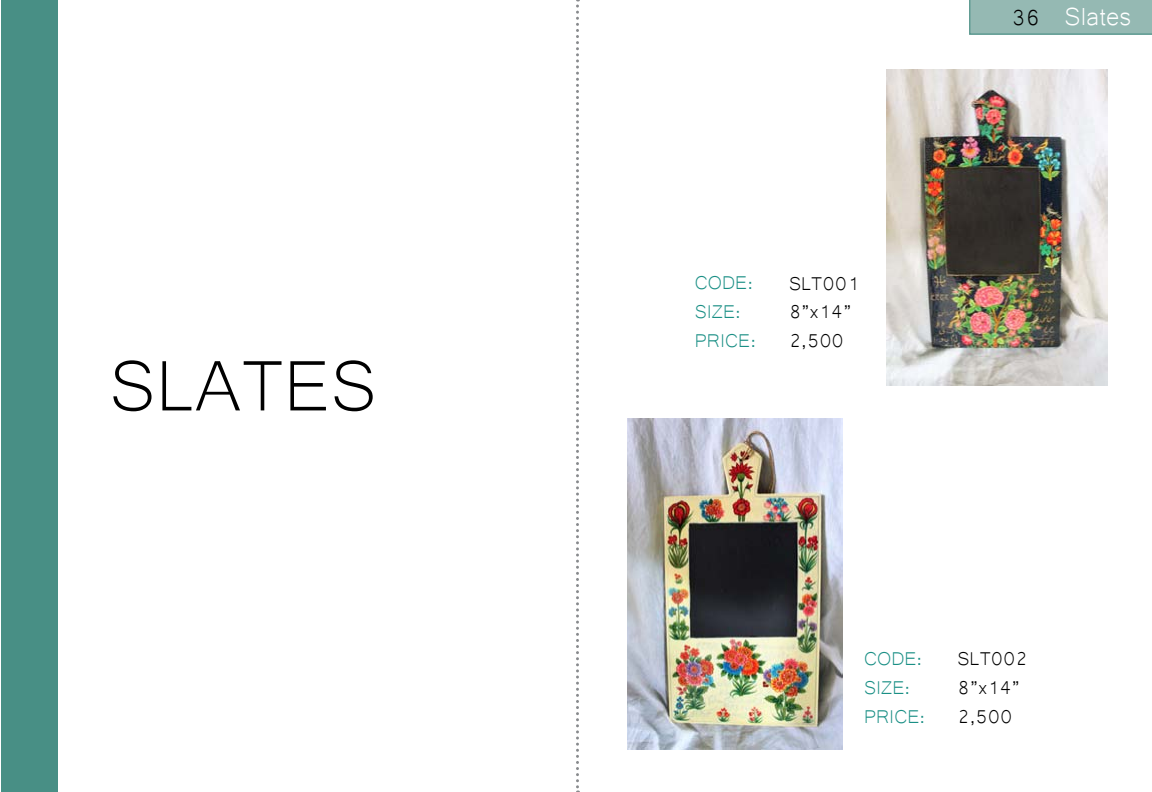
<style>
.page{position:relative;width:1152px;height:792px;background:#fff}
.page>*{position:absolute;margin:0;border:0;box-sizing:border-box;transform-origin:0 0}
.t1{font:92px "Microsoft Yi Baiti";color:#000}
.t2{font:32px "Microsoft Yi Baiti";color:#fff}
.t3{font:24px/28.8px "Microsoft Yi Baiti";color:#000}
.t4{font:24px/28.8px "Microsoft Yi Baiti";color:#1a8f85}
.s1{font-size:28px;color:#000}
</style>
<div class="page">
<div style="left:1px;top:0;width:56px;height:792px;background:#488f85"></div>
<img style="left:886px;top:69px;width:221px;height:316px">
<img style="left:627px;top:419px;width:215px;height:330px">
<div style="left:969px;top:0;width:183px;height:35px;background:#95b9b3"></div>
<svg style="left:576px;top:0;width:3px;height:792px"></svg>
<h1 class="t1" style="left:109px;top:332px;width:269px">SLATES</h1>
<p class="t4" style="left:695px;top:267px;width:63px">CODE:<br>SIZE:<br>PRICE:</p>
<p class="t3" style="left:789px;top:267px;width:72px">SLT001<br>8”x14”<br>2,500</p>
<h2 class="t2" style="left:1011px;top:-2px;width:122px"><span class="s1">36</span> Slates</h2>
<p class="t4" style="left:864px;top:642px;width:63px">CODE:<br>SIZE:<br>PRICE:</p>
<p class="t3" style="left:957px;top:642px;width:72px">SLT002<br>8”x14”<br>2,500</p>
</div>
